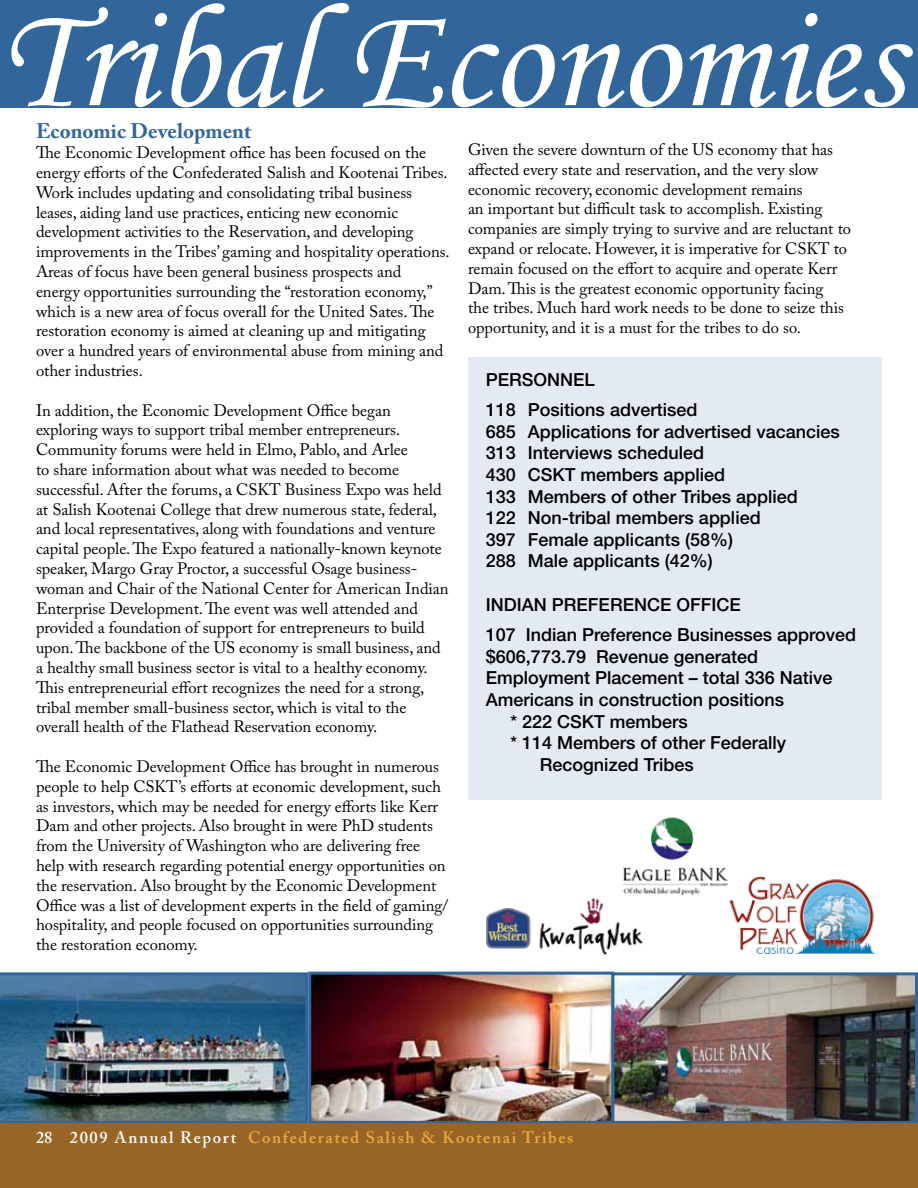
<style>
.page{position:relative;width:918px;height:1188px;background:#fff}
.page>*{position:absolute;margin:0;border:0;box-sizing:border-box;transform-origin:0 0}
.t1{font:148.5px "Monotype Corsiva";color:#fff}
.t2{font:700 21px "Adobe Caslon Pro";color:#32669a}
.t3{font:500 18px/21.6px "Helvetica Neue";color:#000}
.t4{font:16.5px/19.8px "Adobe Caslon Pro";letter-spacing:-.005em;color:#000}
.t5{font:600 16.5px "Adobe Caslon Pro";letter-spacing:.1em;color:#eca842}
.s1{color:#fff}
</style>
<div class="page">
<div style="left:0;top:0;width:918px;height:108px;background:#32669a"></div>
<img style="left:623px;top:817px;width:105px;height:77px">
<img style="left:729px;top:876px;width:146px;height:77px">
<img style="left:486px;top:898px;width:157px;height:56px">
<img style="left:0;top:972px;width:308px;height:152px">
<img style="left:312px;top:976px;width:602px;height:144px">
<div style="left:611px;top:972px;width:307px;height:152px;border:3px solid #32669a"></div>
<div style="left:308px;top:972px;width:306px;height:152px;border:3px solid #32669a"></div>
<div style="left:468px;top:357px;width:414px;height:442px;background:#e4eaf2"></div>
<div style="left:0;top:1124px;width:918px;height:64px;background:#996527"></div>
<h1 class="t1" style="left:0;top:-30px;width:904px">Tribal Economies</h1>
<p class="t2" style="left:36px;top:119px;width:217px">Economic Development</p>
<p class="t4" style="left:36px;top:143px;width:415px">The Economic Development office has been focused on the energy efforts of the Confederated Salish and Kootenai Tribes.<br>Work includes updating and consolidating tribal business leases, aiding land use practices, enticing new economic development activities to the Reservation, and developing improvements in the Tribes’ gaming and hospitality operations.<br>Areas of focus have been general business prospects and<br>energy opportunities surrounding the “restoration economy,” which is a new area of focus overall for the United Sates. The restoration economy is aimed at cleaning up and mitigating over a hundred years of environmental abuse from mining and other industries.</p>
<p class="t4" style="left:36px;top:400px;width:414px">In addition, the Economic Development Office began exploring ways to support tribal member entrepreneurs.<br>Community forums were held in Elmo, Pablo, and Arlee<br>to share information about what was needed to become successful. After the forums, a CSKT Business Expo was held at Salish Kootenai College that drew numerous state, federal, and local representatives, along with foundations and venture capital people. The Expo featured a nationally-known keynote speaker, Margo Gray Proctor, a successful Osage business&shy;woman and Chair of the National Center for American Indian Enterprise Development. The event was well attended and provided a foundation of support for entrepreneurs to build upon. The backbone of the US economy is small business, and a healthy small business sector is vital to a healthy economy.<br>This entrepreneurial effort recognizes the need for a strong, tribal member small-business sector, which is vital to the overall health of the Flathead Reservation economy.</p>
<p class="t4" style="left:36px;top:756px;width:414px">The Economic Development Office has brought in numerous people to help CSKT’s efforts at economic development, such as investors, which may be needed for energy efforts like Kerr Dam and other projects. Also brought in were PhD students from the University of Washington who are delivering free help with research regarding potential energy opportunities on the reservation. Also brought by the Economic Development Office was a list of development experts in the field of gaming/ hospitality, and people focused on opportunities surrounding the restoration economy.</p>
<p class="t4" style="left:468px;top:139px;width:385px">Given the severe downturn of the US economy that has affected every state and reservation, and the very slow economic recovery, economic development remains<br>an important but difficult task to accomplish. Existing companies are simply trying to survive and are reluctant to expand or relocate. However, it is imperative for CSKT to remain focused on the effort to acquire and operate Kerr Dam. This is the greatest economic opportunity facing<br>the tribes. Much hard work needs to be done to seize this opportunity, and it is a must for the tribes to do so.</p>
<p class="t3" style="left:486px;top:364px;width:213px;line-height:30.6px">Personnel<br>118 Positions advertised</p>
<p class="t3" style="left:486px;top:420px;width:355px">685 Applications for advertised vacancies<br>313 Interviews scheduled<br>430 CSKT members applied<br>133 Members of other Tribes applied<br>122 Non-tribal members applied<br>397 Female applicants (58%)<br>288 Male applicants (42%)</p>
<p class="t3" style="left:486px;top:593px;width:126px">INDIAN PREFEREN</p>
<p class="t3" style="left:486px;top:589px;width:372px;line-height:30.6px;text-indent:161px">CE OFFICE<br>107 Indian Preference Businesses approved</p>
<p class="t3" style="left:486px;top:645px;width:274px">$606,773.79 Revenue generated</p>
<p class="t3" style="left:486px;top:667px;width:348px">Employment Placement – total 336 Native</p>
<p class="t3" style="left:486px;top:689px;width:300px">Americans in construction positions</p>
<p class="t3" style="left:510px;top:710px;width:179px">* 222 CSKT members</p>
<p class="t3" style="left:510px;top:732px;width:277px">* 114 Members of other Federally</p>
<p class="t3" style="left:486px;top:753px;width:24px">R</p>
<p class="t3" style="left:553px;top:753px;width:143px">ecognized Tribes</p>
<p class="t5" style="left:36px;top:1127px;width:539px"><span class="s1">28 2009 Annual Report</span> Confederated Salish &amp; Kootenai Tribes</p>
</div>
